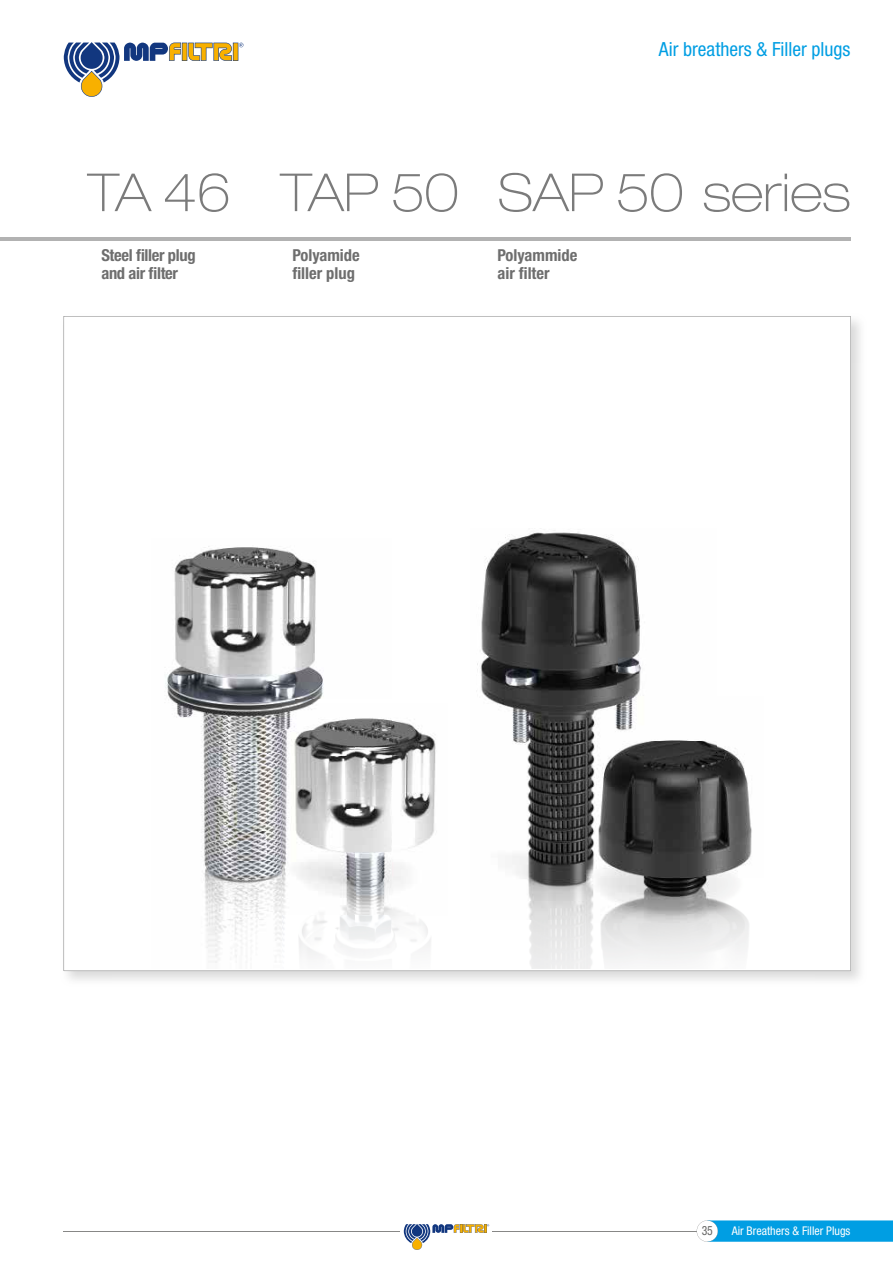
<style>
.page{position:relative;width:893px;height:1263px;background:#fff}
.page>*{position:absolute;margin:0;border:0;box-sizing:border-box;transform-origin:0 0}
.t1{font:100 expanded 52.5px "Helvetica Neue LT Std";color:#7b7b7b}
.t2{font:condensed 19.5px "Helvetica Neue LT Std";color:#009ee3}
.t3{font:700 condensed 16.5px/18px "Helvetica Neue LT Std";color:#6e6e6e}
.t4{font:700 condensed 16.5px/18px "Helvetica Neue LT Std";letter-spacing:-.02em;color:#6e6e6e}
.t5{font:condensed 12.75px "Helvetica Neue LT Std";color:#636362;scale:.92 1}
.t6{font:condensed 12px "Helvetica Neue LT Std";color:#fff}
</style>
<div class="page">
<img style="left:814px;top:363px;width:46px;height:618px">
<svg style="left:64px;top:316px;width:786px;height:655px"></svg>
<hr style="left:0;top:238px;width:850px;height:3px;background:#b2b2b2">
<img style="left:391px;top:704px;width:57px;height:212px">
<img style="left:282px;top:969px;width:83px;height:1px">
<img style="left:391px;top:916px;width:57px;height:53px">
<img style="left:151px;top:538px;width:144px;height:215px">
<img style="left:295px;top:538px;width:96px;height:166px">
<img style="left:151px;top:753px;width:131px;height:216px">
<img style="left:282px;top:704px;width:109px;height:265px">
<img style="left:470px;top:528px;width:148px;height:196px">
<img style="left:618px;top:528px;width:98px;height:168px">
<img style="left:470px;top:724px;width:116px;height:196px">
<img style="left:470px;top:920px;width:116px;height:49px">
<img style="left:586px;top:696px;width:177px;height:273px">
<svg style="left:64px;top:42px;width:179px;height:55px"></svg>
<hr style="left:64px;top:1231px;width:641px;height:1px;background:#878786">
<svg style="left:697px;top:1220px;width:196px;height:22px;background:#1fa9e5"></svg>
<svg style="left:404px;top:1224px;width:85px;height:26px"></svg>
<p class="t2" style="left:659px;top:38px;width:193px">Air breathers &amp; Filler plugs</p>
<h1 class="t1" style="left:88px;top:161px;width:764px">TA 46 TAP 50 SAP 50 series</h1>
<p class="t4" style="left:101px;top:246px;width:96px">Steel filler plug and air filter</p>
<p class="t3" style="left:292px;top:246px;width:69px">Polyamide filler plug</p>
<p class="t3" style="left:497px;top:246px;width:81px">Polyammide air filter</p>
<p class="t5" style="left:702px;top:1223px;width:14px">35</p>
<p class="t6" style="left:732px;top:1223px;width:120px">Air Breathers &amp; Filler Plugs</p>
</div>
